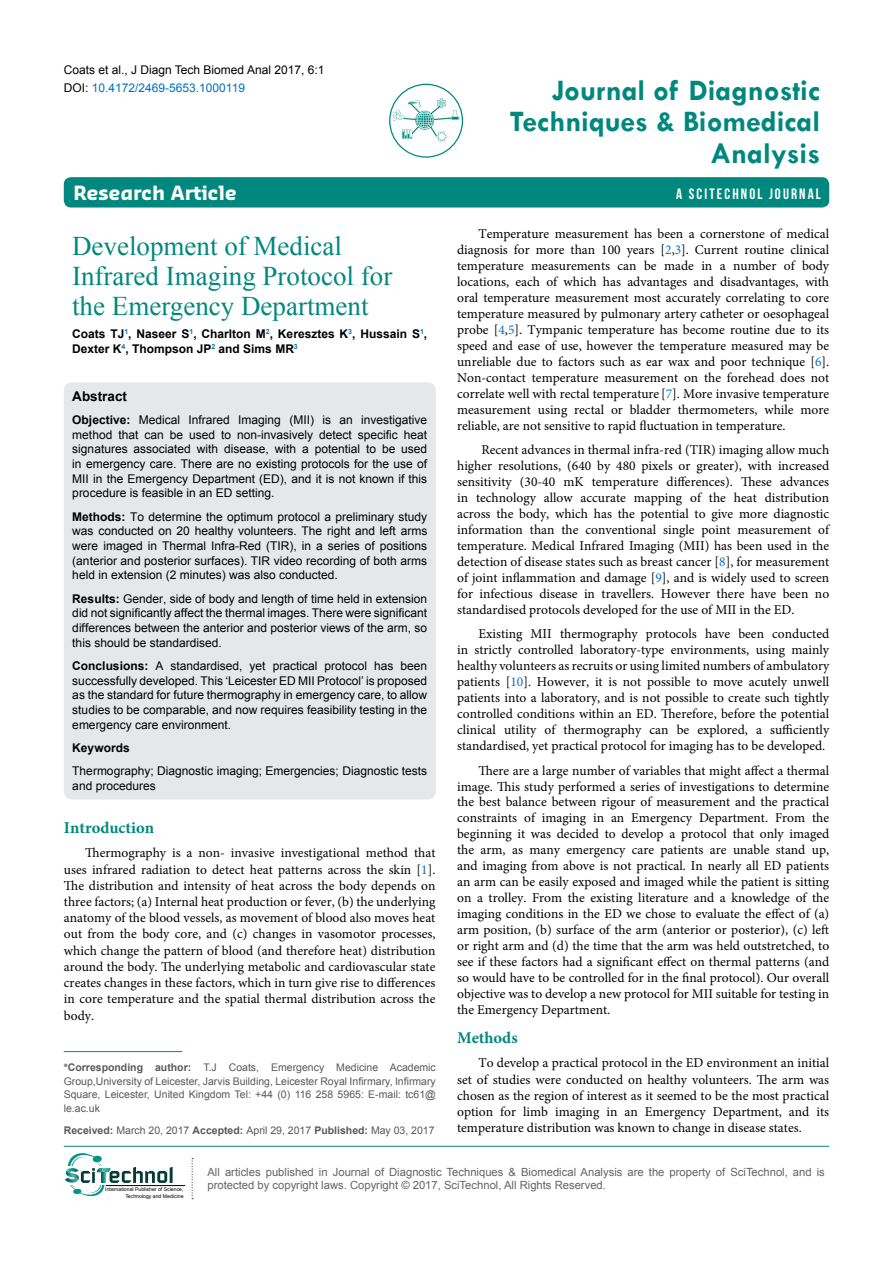
<style>
.page{position:relative;width:893px;height:1263px;background:#fff}
.page>*{position:absolute;margin:0;border:0;box-sizing:border-box;transform-origin:0 0}
.t1{font:700 30px/31.5px "Tw Cen";color:#00887e;text-align:right}
.t2{font:27px/30px "Times New Roman";color:#00887e}
.t3{font:700 19.2px "Sansa";color:#fff}
.t4{font:700 16.5px "Minion Pro";color:#00887e}
.t5{font:15px "Bebas Neue";letter-spacing:.14em;color:#fff}
.t6{font:13.5px/15.9px "Minion Pro";color:#000;text-align:justify}
.t7{font:700 13.5px "Arial";color:#000}
.t8{font:12px/14.7px "Arial";color:#000;text-align:justify}
.t9{font:700 12px/14.4px "Arial";color:#000}
.t10{font:11.25px/13.5px "Arial";color:#636466}
.t11{font:10.5px/13.5px "Arial";color:#58595b;text-align:justify}
.t12{font:5.1px/6.1px "Arial";color:#000;text-align:right}
.s1{color:#0072bc}
.s2{font-weight:700}
</style>
<div class="page">
<div style="left:64px;top:177px;width:765px;height:30px;background:#00887e;border-radius:7px"></div>
<hr style="left:64px;top:1146px;width:765px;height:1px;background:#00887e">
<svg style="left:393px;top:98px;width:67px;height:44px"></svg>
<div style="left:389px;top:84px;width:74px;height:74px;border:1px solid #00887e;border-radius:50%"></div>
<hr style="left:106px;top:1185px;width:79px;height:1px;background:#000">
<svg style="left:192px;top:1158px;width:1px;height:41px"></svg>
<svg style="left:65px;top:1153px;width:108px;height:43px"></svg>
<div style="left:64px;top:382px;width:372px;height:417px;background:#e6e7e8;border-radius:9px"></div>
<hr style="left:64px;top:1051px;width:118px;height:1px;background:#00887e">
<p class="t8" style="left:64px;top:61px;width:262px;line-height:18px">Coats et al., J Diagn Tech Biomed Anal 2017, 6:1<br>DOI: <span class="s1">10.4172/2469-5653.1000119</span></p>
<h1 class="t1" style="left:510px;top:74px;width:312px">Journal of Diagnostic<br>Techniques &amp; Biomedical<br>Analysis</h1>
<h3 class="t3" style="left:74px;top:181px;width:165px">Research Article</h3>
<p class="t5" style="left:676px;top:186px;width:146px">A SCITECHNOL JOURNAL</p>
<h2 class="t2" style="left:72px;top:231px;width:322px">Development of Medical<br>Infrared Imaging Protocol for the Emergency Department</h2>
<p class="t9" style="left:72px;top:327px;width:357px">Coats TJ<sup>1</sup>, Naseer S<sup>1</sup>, Charlton M<sup>2</sup>, Keresztes K<sup>3</sup>, Hussain S<sup>1</sup>,<br>Dexter K<sup>4</sup>, Thompson JP<sup>2</sup> and Sims MR<sup>3</sup></p>
<p class="t7" style="left:72px;top:387px;width:56px">Abstract</p>
<p class="t8" style="left:72px;top:412px;width:356px"><span class="s2">Objective:</span> Medical Infrared Imaging (MII) is an investigative method that can be used to non-invasively detect specific heat signatures associated with disease, with a potential to be used in emergency care. There are no existing protocols for the use of MII in the Emergency Department (ED), and it is not known if this procedure is feasible in an ED setting.</p>
<p class="t8" style="left:72px;top:509px;width:356px"><span class="s2">Methods:</span> To determine the optimum protocol a preliminary study was conducted on 20 healthy volunteers. The right and left arms were imaged in Thermal Infra-Red (TIR), in a series of positions (anterior and posterior surfaces). TIR video recording of both arms held in extension (2 minutes) was also conducted.</p>
<p class="t8" style="left:72px;top:591px;width:356px"><span class="s2">Results:</span> Gender, side of body and length of time held in extension did not significantly affect the thermal images. There were significant differences between the anterior and posterior views of the arm, so this should be standardised.</p>
<p class="t8" style="left:72px;top:658px;width:356px"><span class="s2">Conclusions:</span> A standardised, yet practical protocol has been successfully developed. This ‘Leicester ED MII Protocol’ is proposed as the standard for future thermography in emergency care, to allow studies to be comparable, and now requires feasibility testing in the emergency care environment.</p>
<p class="t9" style="left:72px;top:741px;width:59px">Keywords</p>
<p class="t8" style="left:72px;top:764px;width:356px">Thermography; Diagnostic imaging; Emergencies; Diagnostic tests and procedures</p>
<p class="t4" style="left:64px;top:816px;width:92px">Introduction</p>
<p class="t6" style="left:64px;top:845px;width:373px;text-indent:21px">Thermography is a non- invasive investigational method that uses infrared radiation to detect heat patterns across the skin [<span class="s1">1</span>].<br>The distribution and intensity of heat across the body depends on three factors; (a) Internal heat production or fever, (b) the underlying anatomy of the blood vessels, as movement of blood also moves heat out from the body core, and (c) changes in vasomotor processes, which change the pattern of blood (and therefore heat) distribution around the body. The underlying metabolic and cardiovascular state creates changes in these factors, which in turn give rise to differences in core temperature and the spatial thermal distribution across the body.</p>
<p class="t11" style="left:64px;top:1061px;width:374px"><span class="s2">*Corresponding author:</span> T.J Coats, Emergency Medicine Academic Group,University of Leicester, Jarvis Building, Leicester Royal Infirmary, Infirmary Square, Leicester, United Kingdom Tel: +44 (0) 116 258 5965: E-mail: tc61@ le.ac.uk</p>
<p class="t11" style="left:64px;top:1123px;width:372px"><span class="s2">Received:</span> March 20, 2017 <span class="s2">Accepted:</span> April 29, 2017 <span class="s2">Published:</span> May 03, 2017</p>
<p class="t6" style="left:457px;top:226px;width:374px;text-indent:21px">Temperature measurement has been a cornerstone of medical diagnosis for more than 100 years [<span class="s1">2</span>,<span class="s1">3</span>]. Current routine clinical temperature measurements can be made in a number of body locations, each of which has advantages and disadvantages, with oral temperature measurement most accurately correlating to core temperature measured by pulmonary artery catheter or oesophageal probe [<span class="s1">4</span>,<span class="s1">5</span>]. Tympanic temperature has become routine due to its speed and ease of use, however the temperature measured may be unreliable due to factors such as ear wax and poor technique [<span class="s1">6</span>].<br>Non-contact temperature measurement on the forehead does not correlate well with rectal temperature [<span class="s1">7</span>]. More invasive temperature measurement using rectal or bladder thermometers, while more reliable, are not sensitive to rapid fluctuation in temperature.</p>
<p class="t6" style="left:457px;top:442px;width:374px;text-indent:24px">Recent advances in thermal infra-red (TIR) imaging allow much higher resolutions, (640 by 480 pixels or greater), with increased sensitivity (30-40 mK temperature differences). These advances in technology allow accurate mapping of the heat distribution across the body, which has the potential to give more diagnostic information than the conventional single point measurement of temperature. Medical Infrared Imaging (MII) has been used in the detection of disease states such as breast cancer [<span class="s1">8</span>], for measurement of joint inflammation and damage [<span class="s1">9</span>], and is widely used to screen for infectious disease in travellers. However there have been no standardised protocols developed for the use of MII in the ED.</p>
<p class="t6" style="left:457px;top:626px;width:374px;text-indent:21px">Existing MII thermography protocols have been conducted in strictly controlled laboratory-type environments, using mainly healthy volunteers as recruits or using limited numbers of ambulatory patients [<span class="s1">10</span>]. However, it is not possible to move acutely unwell patients into a laboratory, and is not possible to create such tightly controlled conditions within an ED. Therefore, before the potential clinical utility of thermography can be explored, a sufficiently standardised, yet practical protocol for imaging has to be developed.</p>
<p class="t6" style="left:457px;top:762px;width:374px;text-indent:21px">There are a large number of variables that might affect a thermal image. This study performed a series of investigations to determine the best balance between rigour of measurement and the practical constraints of imaging in an Emergency Department. From the beginning it was decided to develop a protocol that only imaged the arm, as many emergency care patients are unable stand up, and imaging from above is not practical. In nearly all ED patients an arm can be easily exposed and imaged while the patient is sitting on a trolley. From the existing literature and a knowledge of the imaging conditions in the ED we chose to evaluate the effect of (a) arm position, (b) surface of the arm (anterior or posterior), (c) left or right arm and (d) the time that the arm was held outstretched, to see if these factors had a significant effect on thermal patterns (and so would have to be controlled for in the final protocol). Our overall objective was to develop a new protocol for MII suitable for testing in the Emergency Department.</p>
<p class="t4" style="left:457px;top:1026px;width:62px">Methods</p>
<p class="t6" style="left:457px;top:1055px;width:374px;text-indent:21px">To develop a practical protocol in the ED environment an initial set of studies were conducted on healthy volunteers. The arm was chosen as the region of interest as it seemed to be the most practical option for limb imaging in an Emergency Department, and its temperature distribution was known to change in disease states.</p>
<p class="t12" style="left:105px;top:1186px;width:80px">International Publisher of Science,<br>Technology and Medicine</p>
<p class="t10" style="left:207px;top:1165px;width:619px">All articles published in Journal of Diagnostic Techniques &amp; Biomedical Analysis are the property of SciTechnol, and is protected by copyright laws. Copyright © 2017, SciTechnol, All Rights Reserved.</p>
</div>
